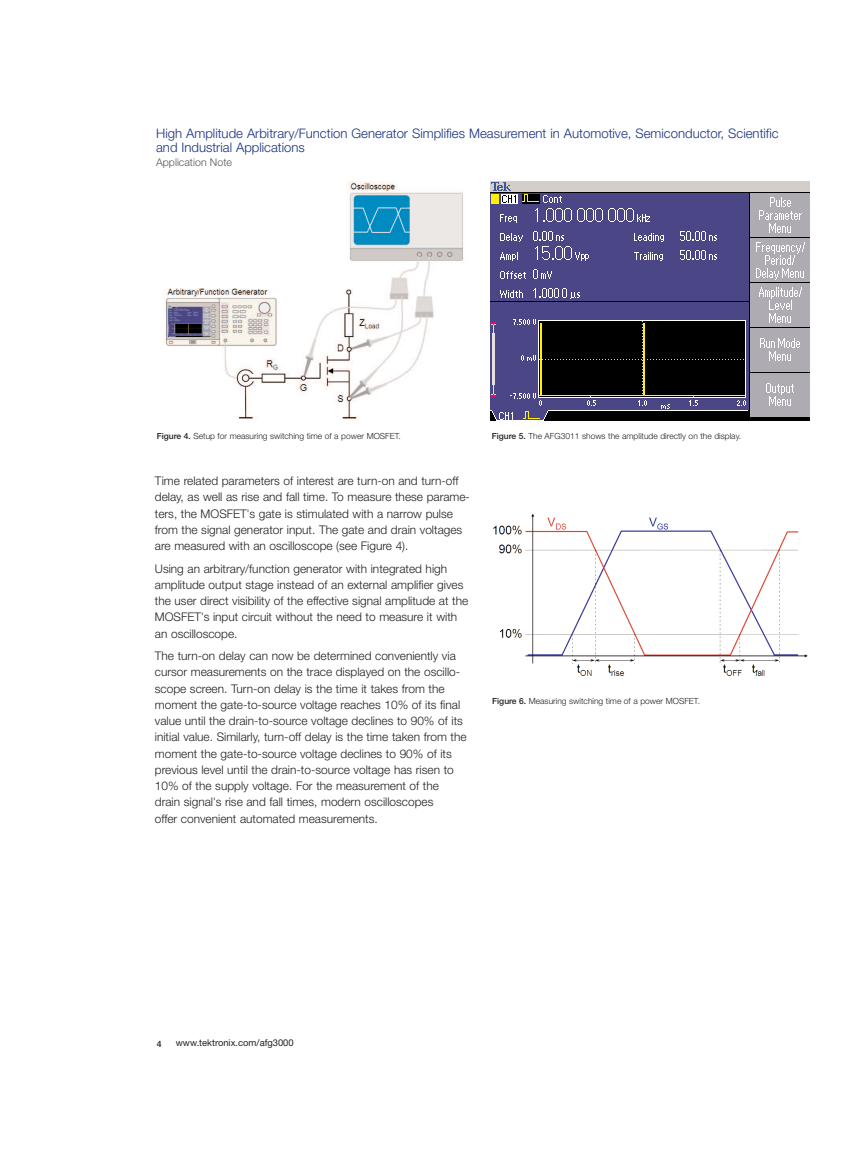
<style>
.page{position:relative;width:855px;height:1170px;background:#fff}
.page>*{position:absolute;margin:0;border:0;box-sizing:border-box;transform-origin:0 0}
.t1{font:300 13.12px/13.8px "Helvetica Neue";color:#183181}
.t2{font:300 11.88px/16.2px "Helvetica Neue";color:#231f20}
.t3{font:300 10.62px "Helvetica Neue";color:#57585a}
.t4{font:9.38px "Helvetica Neue";color:#231f20}
.t5{font:500 8.75px "Helvetica Neue";color:#231f20}
.t6{font:300 8.5px "Helvetica Neue";color:#231f20}
.s1{font-weight:500}
.s2{font-family:"Helvetica"}
</style>
<div class="page">
<img style="left:163px;top:182px;width:301px;height:239px">
<img style="left:491px;top:182px;width:319px;height:239px">
<img style="left:493px;top:513px;width:315px;height:163px">
<p class="t1" style="left:156px;top:128px;width:624px">High Amplitude Arbitrary/Function Generator Simplifies Measurement in Automotive, Semiconductor, Scientific and Industrial Applications</p>
<p class="t3" style="left:156px;top:158px;width:77px">Application Note</p>
<p class="t6" style="left:157px;top:433px;width:245px"><span class="s1">Figure 4.</span> Setup for measuring switching time of a power MOSFET.</p>
<p class="t6" style="left:492px;top:433px;width:251px"><span class="s1">Figure 5.</span> The AFG3011 shows the amplitude directly on the display.</p>
<p class="t2" style="left:155px;top:474px;width:317px">Time related parameters of interest are turn-on and turn-off delay, as well as rise and fall time. To measure these parame&shy;ters, the MOSFET<span class="s2">'</span>s gate is stimulated with a narrow pulse from the signal generator input. The gate and drain voltages are measured with an oscilloscope (see Figure 4).</p>
<p class="t2" style="left:155px;top:561px;width:315px">Using an arbitrary/function generator with integrated high amplitude output stage instead of an external amplifier gives the user direct visibility of the effective signal amplitude at the MOSFET<span class="s2">'</span>s input circuit without the need to measure it with an oscilloscope.</p>
<p class="t2" style="left:155px;top:649px;width:313px">The turn-on delay can now be determined conveniently via cursor measurements on the trace displayed on the oscillo&shy;scope screen. Turn-on delay is the time it takes from the moment the gate-to-source voltage reaches 10% of its final value until the drain-to-source voltage declines to 90% of its initial value. Similarly, turn-off delay is the time taken from the moment the gate-to-source voltage declines to 90% of its previous level until the drain-to-source voltage has risen to 10% of the supply voltage. For the measurement of the drain signal<span class="s2">'</span>s rise and fall times, modern oscilloscopes<br>offer convenient automated measurements.</p>
<p class="t6" style="left:492px;top:698px;width:209px"><span class="s1">Figure 6.</span> Measuring switching time of a power MOSFET.</p>
<p class="t5" style="left:157px;top:1041px;width:6px">4</p>
<p class="t4" style="left:176px;top:1040px;width:119px">www.tektronix.com/afg3000</p>
</div>
